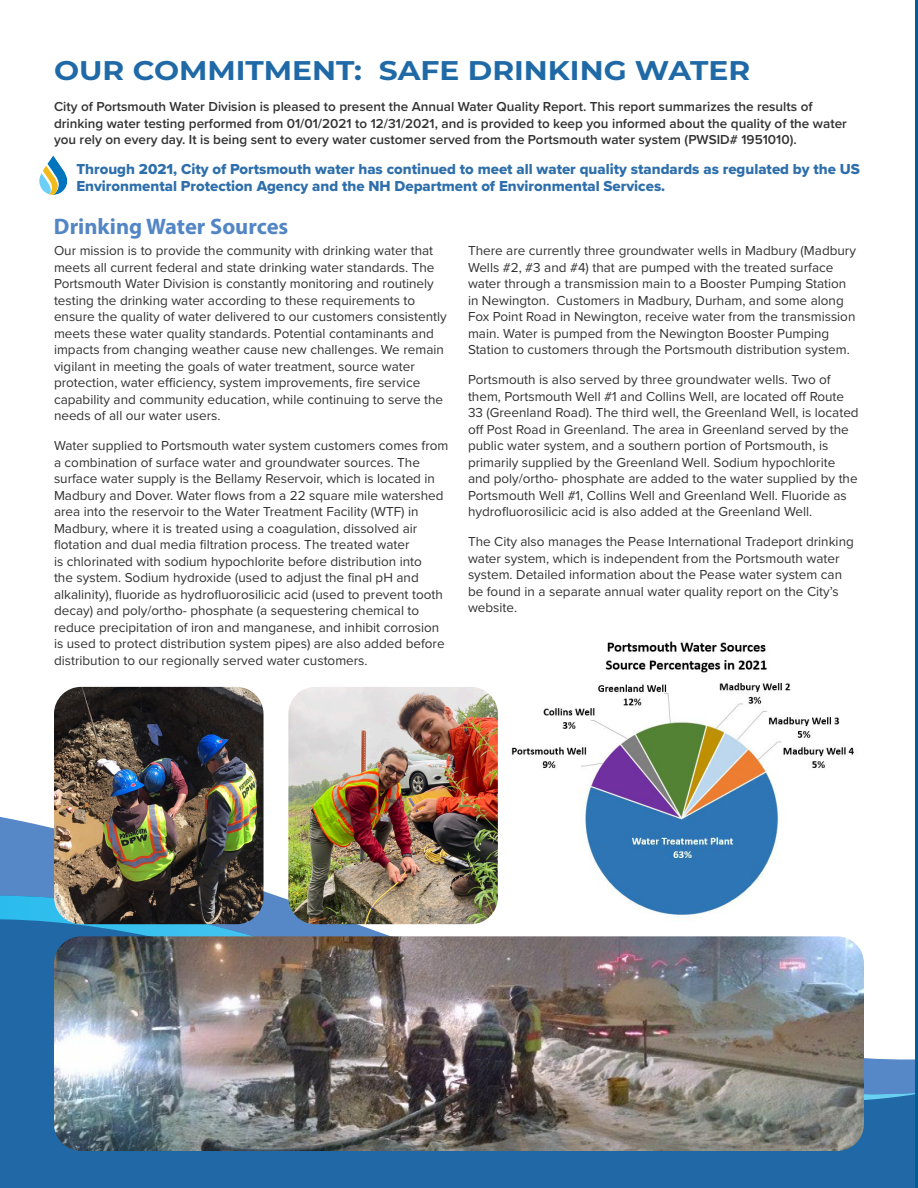
<style>
.page{position:relative;width:918px;height:1188px;background:#fff}
.page>*{position:absolute;margin:0;border:0;box-sizing:border-box;transform-origin:0 0}
.Titles_1{font:700 27px "Montserrat";color:#1f69a7;scale:1.1 1}
.SubTitles_1{font:700 22.5px "Myriad Devanagari";color:#5386c5}
.BodyTextStyle{font:15px/16.5px "Proxima Nova Extrabld";color:#2e6fab}
.BodyTextStyle-2{font:13.5px/16.5px "Proxima Nova";color:#333233}
.BodyTextStyle-3{font:600 13.5px/16.5px "Proxima Nova";color:#333233}
</style>
<div class="page">
<svg style="left:0;top:675px;width:916px;height:513px;fill:#2069a6"></svg>
<svg style="left:0;top:896px;width:916px;height:226px"></svg>
<hr style="left:916px;top:0;width:2px;height:1188px;background:#005e97">
<svg style="left:39px;top:155px;width:28px;height:40px"></svg>
<img style="left:54px;top:687px;width:210px;height:237px">
<img style="left:288px;top:687px;width:210px;height:237px">
<img style="left:54px;top:936px;width:810px;height:215px">
<img style="left:501px;top:641px;width:363px;height:283px">
<p class="Titles_1" style="left:54px;top:51px;width:634px">OUR COMMITMENT: SAFE DRINKING WATER</p>
<p class="BodyTextStyle-3" style="left:54px;top:98px;width:794px">City of Portsmouth Water Division is pleased to present the Annual Water Quality Report. This report summarizes the results of drinking water testing performed from 01/01/2021 to 12/31/2021, and is provided to keep you informed about the quality of the water you rely on every day. It is being sent to every water customer served from the Portsmouth water system (PWSID# 1951010).</p>
<p class="BodyTextStyle" style="left:76px;top:161px;width:785px">Through 2021, City of Portsmouth water has continued to meet all water quality standards as regulated by the US<br>Environmental Protection Agency and the NH Department of Environmental Services.</p>
<p class="SubTitles_1" style="left:54px;top:213px;width:236px">Drinking Water Sources</p>
<p class="BodyTextStyle-2" style="left:54px;top:242px;width:394px">Our mission is to provide the community with drinking water that meets all current federal and state drinking water standards. The Portsmouth Water Division is constantly monitoring and routinely testing the drinking water according to these requirements to ensure the quality of water delivered to our customers consistently meets these water quality standards. Potential contaminants and impacts from changing weather cause new challenges. We remain vigilant in meeting the goals of water treatment, source water protection, water efficiency, system improvements, fire service capability and community education, while continuing to serve the needs of all our water users.</p>
<p class="BodyTextStyle-2" style="left:54px;top:437px;width:396px">Water supplied to Portsmouth water system customers comes from a combination of surface water and groundwater sources. The surface water supply is the Bellamy Reservoir, which is located in Madbury and Dover. Water flows from a 22 square mile watershed area into the reservoir to the Water Treatment Facility (WTF) in Madbury, where it is treated using a coagulation, dissolved air flotation and dual media filtration process. The treated water<br>is chlorinated with sodium hypochlorite before distribution into<br>the system. Sodium hydroxide (used to adjust the final pH and alkalinity), fluoride as hydrofluorosilicic acid (used to prevent tooth decay) and poly/ortho- phosphate (a sequestering chemical to reduce precipitation of iron and manganese, and inhibit corrosion is used to protect distribution system pipes) are also added before distribution to our regionally served water customers.</p>
<p class="BodyTextStyle-2" style="left:468px;top:242px;width:390px">There are currently three groundwater wells in Madbury (Madbury Wells #2, #3 and #4) that are pumped with the treated surface water through a transmission main to a Booster Pumping Station in Newington. Customers in Madbury, Durham, and some along Fox Point Road in Newington, receive water from the transmission main. Water is pumped from the Newington Booster Pumping Station to customers through the Portsmouth distribution system.</p>
<p class="BodyTextStyle-2" style="left:468px;top:371px;width:392px">Portsmouth is also served by three groundwater wells. Two of them, Portsmouth Well #1 and Collins Well, are located off Route 33 (Greenland Road). The third well, the Greenland Well, is located off Post Road in Greenland. The area in Greenland served by the public water system, and a southern portion of Portsmouth, is primarily supplied by the Greenland Well. Sodium hypochlorite and poly/ortho- phosphate are added to the water supplied by the Portsmouth Well #1, Collins Well and Greenland Well. Fluoride as hydrofluorosilicic acid is also added at the Greenland Well.</p>
<p class="BodyTextStyle-2" style="left:468px;top:533px;width:387px">The City also manages the Pease International Tradeport drinking water system, which is independent from the Portsmouth water system. Detailed information about the Pease water system can be found in a separate annual water quality report on the City’s website.</p>
</div>
